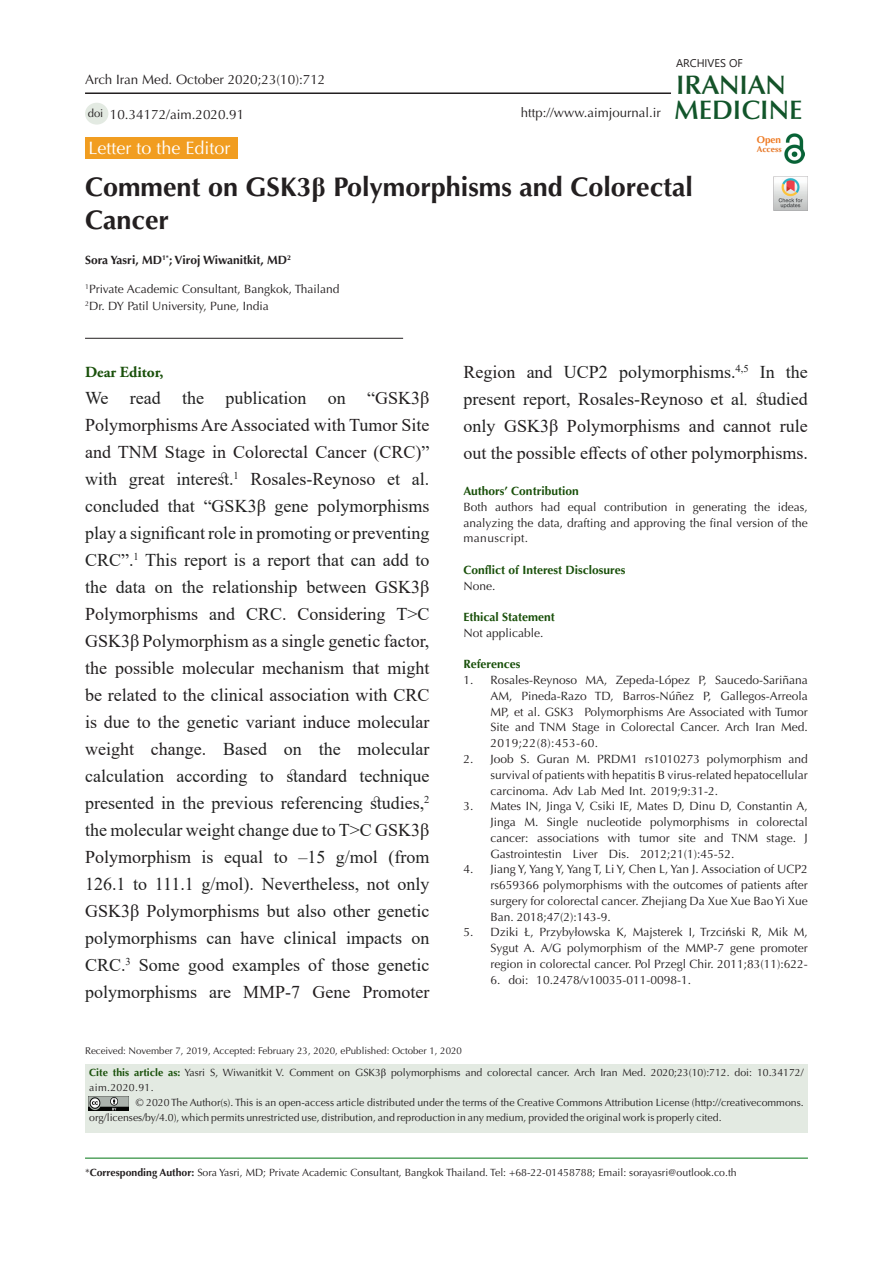
<style>
.page{position:relative;width:893px;height:1263px;background:#fff}
.page>*{position:absolute;margin:0;border:0;box-sizing:border-box;transform-origin:0 0}
.t1{font:700 27px/33px "Optima LT Std";color:#231f20}
.t2{font:600 26.85px "Optima LT Std";color:#11552a}
.t3{font:600 26.85px "Optima LT Std";color:#145228}
.t4{font:18px/27px "Times New Roman";color:#212121;text-align:justify}
.t5{font:18px/27px "Times New Roman";color:#231f20;text-align:justify}
.t6{font:18px "Optima LT Std";color:#fff}
.t7{font:700 15.45px "Adobe Garamond Pro";color:#19500a}
.t8{font:13.5px "Optima LT Std";color:#231f20}
.t9{font:13.2px "Optima LT Std";color:#231f20}
.t10{font:12px/15.8px "Optima LT Std";color:#231f20;text-align:justify}
.t11{font:700 12px "Optima LT Std";color:#19500a}
.t12{font:700 12px "Optima LT Std";color:#231f20}
.t13{font:11.25px "Optima LT Std";color:#231f20}
.t14{font:11.1px "Segoe UI";color:#231f20}
.t15{font:10.5px/15px "Optima LT Std";color:#231f20}
.t16{font:700 9.9px "Optima LT Std";color:#ee7a23}
.t17{font:9.75px "Optima LT Std";color:#231f20}
.t18{font:700 8.4px "Optima LT Std";color:#e67625}
.s1{font-family:"Times New Roman"}
.s2{color:#231f20}
.s3{color:#212121}
.s4{font-style:italic;color:#212121}
.s5{font-family:"Calibri"}
.s6{font-weight:700;color:#19500a}
.s7{font-weight:700}
</style>
<div class="page">
<hr style="left:85px;top:1158px;width:723px;height:1px;background:#007513">
<div style="left:85px;top:137px;width:152px;height:22px;background:#f19d20"></div>
<div style="left:85px;top:103px;width:23px;height:22px;background:#e3eae2;border-radius:50%"></div>
<hr style="left:85px;top:92px;width:586px;height:2px;background:#231f20">
<img style="left:785px;top:133px;width:19px;height:31px">
<img style="left:774px;top:176px;width:34px;height:34px">
<div style="left:85px;top:1064px;width:723px;height:68px;background:#e3eae2"></div>
<img style="left:88px;top:1096px;width:40px;height:15px">
<hr style="left:85px;top:338px;width:318px;height:1px;background:#231f20">
<p class="t8" style="left:85px;top:72px;width:242px">Arch Iran Med. October 2020;23(10):712</p>
<p class="t13" style="left:88px;top:106px;width:17px">doi</p>
<p class="t8" style="left:110px;top:106px;width:136px">10.34172/aim.2020.91</p>
<p class="t9" style="left:521px;top:105px;width:141px">http://www.aimjournal.ir</p>
<p class="t14" style="left:676px;top:52px;width:68px">ARCHIVES OF</p>
<p class="t3" style="left:676px;top:69px;width:111px">IRANIAN</p>
<p class="t2" style="left:674px;top:94px;width:130px">MEDICINE</p>
<p class="t6" style="left:89px;top:137px;width:144px">Letter to the Editor</p>
<p class="t1" style="left:85px;top:171px;width:610px">Comment on GSK3<span class="s1">β</span> Polymorphisms and Colorectal<br>Cancer</p>
<p class="t12" style="left:85px;top:253px;width:207px">Sora Yasri, MD<sup>1*</sup>; Viroj Wiwanitkit, MD<sup>2</sup></p>
<p class="t10" style="left:85px;top:281px;width:256px"><sup>1</sup>Private Academic Consultant, Bangkok, Thailand</p>
<p class="t10" style="left:85px;top:298px;width:185px"><sup>2</sup>Dr. DY Patil University, Pune, India</p>
<p class="t16" style="left:757px;top:134px;width:26px">Open</p>
<p class="t18" style="left:757px;top:144px;width:26px">Access</p>
<p class="t7" style="left:85px;top:363px;width:80px">Dear Editor,</p>
<p class="t4" style="left:85px;top:384px;width:346px">We read the publication on “<span class="s2">GSK3β Polymorphisms Are Associated with Tumor Site and TNM Stage in Colorectal Cancer (CRC)</span>” with great interest.<sup>1</sup> <span class="s2">Rosales-Reynoso</span> et al. concluded that “GSK3β gene polymorphisms play a significant role in promoting or preventing CRC”.<sup>1</sup> This report is a report that can add to the data on the relationship between <span class="s2">GSK3β Polymorphisms</span> and CRC. <span class="s2">Considering</span> T&gt;C <span class="s2">GSK3β Polymorphism as a single genetic factor, the possible molecular mechanism that might be related to the clinical association with CRC is due to the genetic variant induce molecular weight change.</span> Based on the molecular calculation according to standard technique presented in the previous referencing studies,<sup>2 </sup>the molecular weight change due to T&gt;C <span class="s2">GSK3β Polymorphism</span> is equal to –15 g/mol (from 126.1 to 111.1 g/mol). Nevertheless, not only <span class="s2">GSK3β Polymorphisms</span> but also other genetic polymorphisms can have clinical impacts on CRC.<sup>3</sup> Some good examples of those genetic polymorphisms are <span class="s2">MMP-7 Gene Promoter</span></p>
<p class="t5" style="left:463px;top:358px;width:346px">Region <span class="s3">and UCP2 polymorphisms.</span><sup>4,5</sup> <span class="s3">In the present report,</span> Rosales-Reynoso <span class="s3">et al</span><span class="s4">.</span> <span class="s3">studied only</span> GSK3β Polymorphisms and cannot rule out the possible effects of other polymorphisms.</p>
<p class="t11" style="left:463px;top:484px;width:117px">Authors’ Contribution</p>
<p class="t10" style="left:463px;top:499px;width:346px">Both authors had equal contribution in generating the ideas, analyzing the data, drafting and approving the final version of the manuscript.</p>
<p class="t11" style="left:463px;top:563px;width:163px">Conflict of Interest Disclosures</p>
<p class="t10" style="left:463px;top:578px;width:34px">None.</p>
<p class="t11" style="left:463px;top:610px;width:93px">Ethical Statement</p>
<p class="t10" style="left:463px;top:625px;width:82px">Not applicable.</p>
<p class="t11" style="left:463px;top:657px;width:58px">References</p>
<p class="t10" style="left:490px;top:672px;width:319px;text-indent:-27px">1. Rosales-Reynoso MA, Zepeda-López P, Saucedo-Sariñana AM, Pineda-Razo TD, Barros-Núñez P, Gallegos-Arreola MP, et al. GSK3β Polymorphisms Are Associated with Tumor Site and TNM Stage in Colorectal Cancer. Arch Iran Med.<br>2019;22(8):453-60.</p>
<p class="t10" style="left:490px;top:751px;width:319px;text-indent:-27px">2. Joob S. Guran M. PRDM1 rs1010273 polymorphism and survival of patients with hepatitis B virus-related hepatocellular carcinoma. Adv Lab Med Int. 2019;9:31-2.</p>
<p class="t10" style="left:490px;top:798px;width:319px;text-indent:-27px">3. Mates IN, Jinga V, Csiki IE, Mates D, Dinu D, Constantin A, Jinga M. Single nucleotide polymorphisms in colorectal cancer: associations with tumor site and TNM stage. J Gastrointestin Liver Dis. 2012;21(1):45-52.</p>
<p class="t10" style="left:490px;top:861px;width:319px;text-indent:-27px">4. Jiang Y, Yang Y, Yang T, Li Y, Chen L, Yan J. Association of UCP2 rs659366 polymorphisms with the outcomes of patients after surgery for colorectal cancer. Zhejiang Da Xue Xue Bao Yi Xue Ban. 2018;47(2):143-9.</p>
<p class="t10" style="left:490px;top:924px;width:319px;text-indent:-27px">5. Dziki Ł, Przybyłowska K, Majsterek I, Trzci<span class="s5">ń</span>ski R, Mik M, Sygut A. A/G polymorphism of the MMP-7 gene promoter region in colorectal cancer. Pol Przegl Chir. 2011;83(11):622-</p>
<p class="t10" style="left:490px;top:972px;width:202px">6. doi: 10.2478/v10035-011-0098-1.</p>
<p class="t17" style="left:85px;top:1045px;width:378px">Received: November 7, 2019, Accepted: February 23, 2020, ePublished: October 1, 2020</p>
<p class="t15" style="left:89px;top:1065px;width:716px"><span class="s6">Cite this article as:</span> Yasri S, Wiwanitkit V. Comment on GSK3<span class="s1">β</span> polymorphisms and colorectal cancer. Arch Iran Med. 2020;23(10):712. doi: 10.34172/ aim.2020.91.</p>
<p class="t15" style="left:89px;top:1095px;width:716px;text-indent:47px">© 2020 The Author(s). This is an open-access article distributed under the terms of the Creative Commons Attribution License (http://creativecommons. org/licenses/by/4.0), which permits unrestricted use, distribution, and reproduction in any medium, provided the original work is properly cited.</p>
<p class="t15" style="left:85px;top:1165px;width:653px">*<span class="s7">Corresponding Author:</span> Sora Yasri, MD; Private Academic Consultant, Bangkok Thailand. Tel: +68-22-01458788; Email: sorayasri@outlook.co.th</p>
</div>
